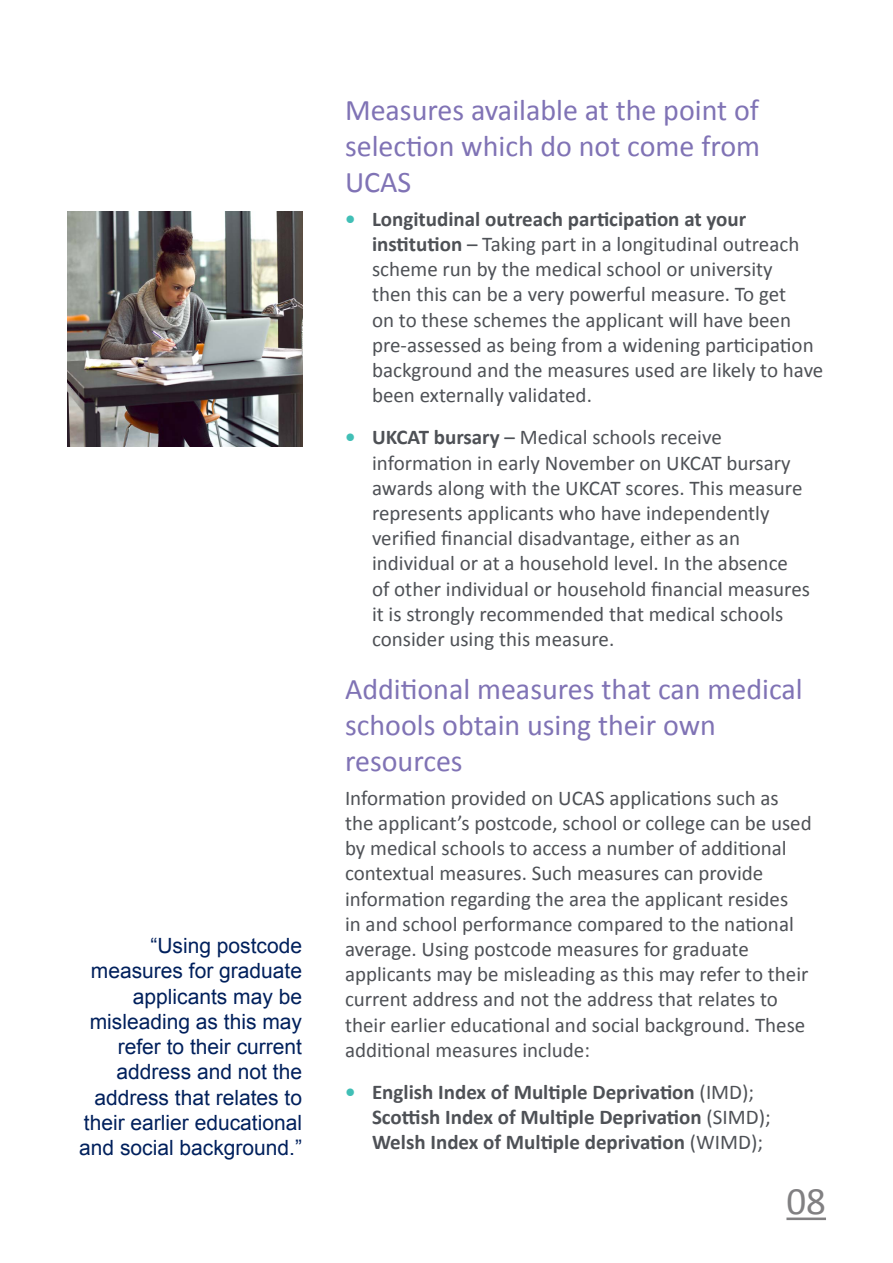
<style>
.page{position:relative;width:893px;height:1263px;background:#fff}
.page>*{position:absolute;margin:0;border:0;box-sizing:border-box;transform-origin:0 0}
.t1{font:39px "Calibri";color:#818082}
.t2{font:30px/36px "Calibri";color:#8073b5;text-align:justify}
.t3{font:21px/25.2px "Calibri";color:#4e5156}
.t4{font:21px/25.2px "Arial";color:#00205c;text-align:right}
.t5{font:700 21px/25.2px "Calibri";color:#4e5156}
.s1{font-weight:700;color:#41bfb6}
.s2{font-weight:700}
.s3{color:#41bfb6}
.s4{font-weight:400}
</style>
<div class="page">
<hr style="left:786px;top:1217px;width:40px;height:3px;background:#818082">
<img style="left:68px;top:212px;width:234px;height:235px">
<p class="t4" style="left:79px;top:933px;width:224px">“Using postcode measures for graduate applicants may be misleading as this may refer to their current address and not the address that relates to their earlier educational and social background.”</p>
<h2 class="t2" style="left:345px;top:92px;width:417px">Measures available at the point of selection which do not come from UCAS</h2>
<p class="t3" style="left:372px;top:206px;width:453px;text-indent:-27px"><span class="s1">•</span> <span class="s2">Longitudinal outreach participation at your institution</span> – Taking part in a longitudinal outreach scheme run by the medical school or university<br>then this can be a very powerful measure. To get<br>on to these schemes the applicant will have been pre-assessed as being from a widening participation background and the measures used are likely to have been externally validated.</p>
<p class="t3" style="left:372px;top:425px;width:440px;text-indent:-27px"><span class="s1">•</span> <span class="s2">UKCAT bursary</span> – Medical schools receive information in early November on UKCAT bursary awards along with the UKCAT scores. This measure represents applicants who have independently verified financial disadvantage, either as an individual or at a household level. In the absence of other individual or household financial measures it is strongly recommended that medical schools consider using this measure.</p>
<h2 class="t2" style="left:345px;top:671px;width:459px;text-align:left">Additional measures that can medical schools obtain using their own resources</h2>
<p class="t3" style="left:345px;top:785px;width:468px">Information provided on UCAS applications such as the applicant’s postcode, school or college can be used by medical schools to access a number of additional contextual measures. Such measures can provide information regarding the area the applicant resides<br>in and school performance compared to the national average. Using postcode measures for graduate applicants may be misleading as this may refer to their current address and not the address that relates to their earlier educational and social background. These additional measures include:</p>
<p class="t5" style="left:372px;top:1079px;width:400px;text-indent:-27px"><span class="s3">•</span> English Index of Multiple Deprivation <span class="s4">(IMD);<br></span>Scottish Index of Multiple Deprivation <span class="s4">(SIMD);<br></span>Welsh Index of Multiple deprivation <span class="s4">(WIMD);</span></p>
<h1 class="t1" style="left:786px;top:1177px;width:41px">08</h1>
</div>
